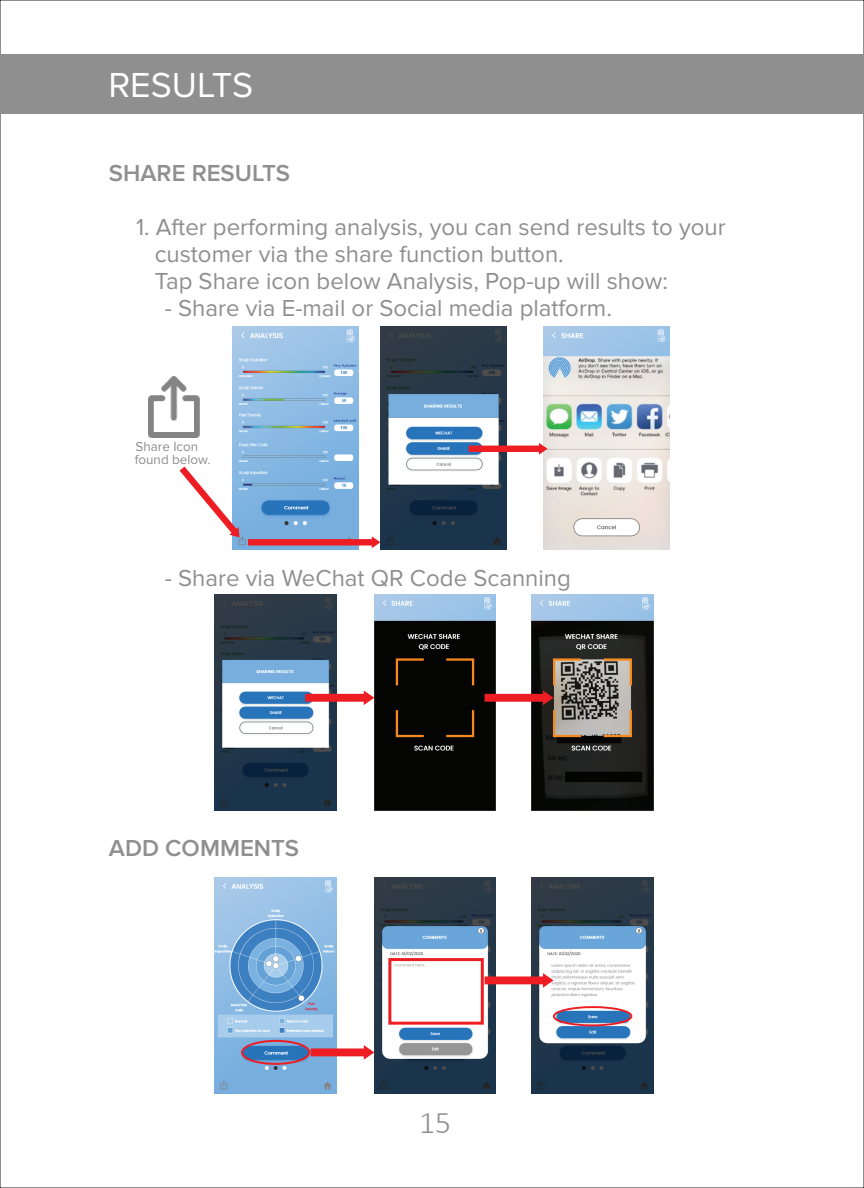
<style>
.page{position:relative;width:864px;height:1188px;background:#fff}
.page>*{position:absolute;margin:0;border:0;box-sizing:border-box;transform-origin:0 0}
.t1{font:36px "Proxima Nova";color:#fff}
.t2{font:300 31.5px "Calibri";color:#8f8f8f}
.t3{font:24px/27px "Proxima Nova";color:#8f8f8f}
.t4{font:600 24px "Proxima Nova";color:#8f8f8f}
.t5{font:13.5px/13.5px "Proxima Nova";color:#8f8f8f}
</style>
<div class="page">
<div style="left:0;top:54px;width:864px;height:60px;background:#8f8f8f"></div>
<img style="left:232px;top:326px;width:126px;height:224px">
<img style="left:381px;top:326px;width:125px;height:224px">
<img style="left:215px;top:595px;width:121px;height:216px">
<img style="left:374px;top:595px;width:122px;height:216px">
<img style="left:532px;top:595px;width:121px;height:216px">
<img style="left:543px;top:326px;width:126px;height:224px">
<img style="left:149px;top:376px;width:51px;height:61px">
<svg style="left:248px;top:536px;width:132px;height:12px;background:#c0667c"></svg>
<svg style="left:469px;top:443px;width:79px;height:12px"></svg>
<svg style="left:305px;top:690px;width:69px;height:15px"></svg>
<svg style="left:485px;top:690px;width:69px;height:15px"></svg>
<img style="left:215px;top:877px;width:121px;height:216px">
<img style="left:374px;top:877px;width:122px;height:216px">
<img style="left:532px;top:877px;width:121px;height:216px">
<svg style="left:311px;top:1045px;width:63px;height:15px"></svg>
<svg style="left:485px;top:973px;width:69px;height:15px"></svg>
<svg style="left:180px;top:467px;width:60px;height:71px"></svg>
<div style="left:241px;top:1040px;width:69px;height:25px;border:2px solid #ee1d23;border-radius:50%"></div>
<div style="left:553px;top:1006px;width:79px;height:20px;border:2px solid #ee1d23;border-radius:50%"></div>
<div style="left:388px;top:958px;width:96px;height:67px;border:3px solid #ee1d23"></div>
<p class="t1" style="left:108px;top:65px;width:146px">RESULTS</p>
<p class="t4" style="left:109px;top:159px;width:183px">SHARE RESULTS</p>
<p class="t3" style="left:155px;top:214px;width:572px;text-indent:-19px">1. After performing analysis, you can send results to your customer via the share function button.<br>Tap Share icon below Analysis, Pop-up will show:</p>
<p class="t3" style="left:165px;top:295px;width:449px">- Share via E-mail or Social media platform.</p>
<p class="t5" style="left:135px;top:440px;width:77px">Share Icon found below.</p>
<p class="t3" style="left:165px;top:565px;width:408px">- Share via WeChat QR Code Scanning</p>
<p class="t4" style="left:109px;top:834px;width:192px">ADD COMMENTS</p>
<p class="t2" style="left:419px;top:1103px;width:33px">15</p>
</div>
